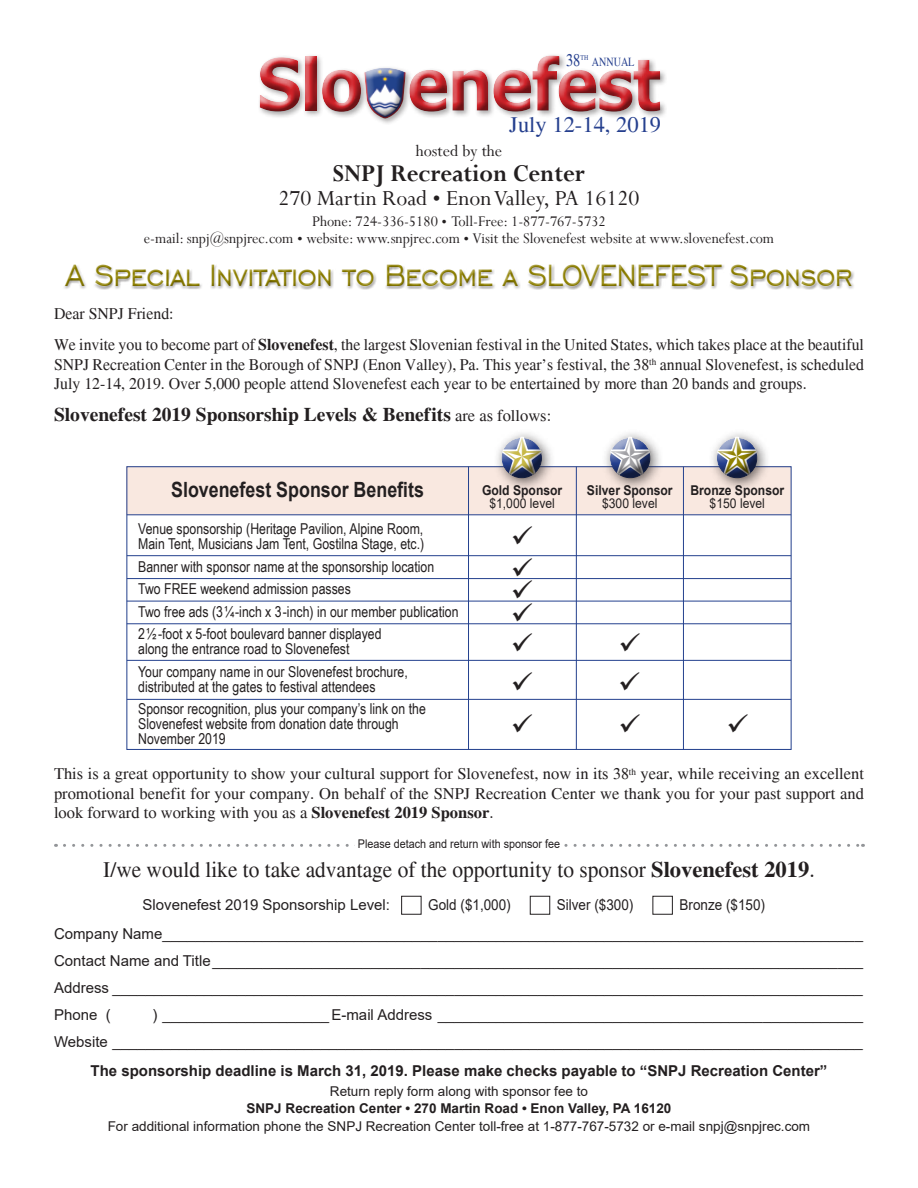
<style>
.page{position:relative;width:918px;height:1188px;background:#fff}
.page>*{position:absolute;margin:0;border:0;box-sizing:border-box;transform-origin:0 0}
.t1{font:700 72px "Verdana";letter-spacing:-.04em;color:#d1232a;scale:.9 1}
.t2{font:39px "Engravers Gothic BT";letter-spacing:-.02em;color:#8f8100;scale:.85 1}
.t3{font:700 27px "Perpetua";color:#231f20;scale:.93 1}
.t4{font:24px "Perpetua";color:#231f20}
.t5{font:22.5px "Times";color:#231f20;scale:.95 1}
.t6{font:22.5px "Times";color:#253f8e}
.t7{font:700 21px "Arial";color:#231f20;scale:.85 1}
.t8{font:700 19.5px "Times";color:#231f20}
.t9{font:18px "Perpetua";color:#231f20}
.t10{font:18px "Times";color:#253f8e;scale:.8 1}
.t11{font:16.5px/31.5px "Times";color:#231f20;scale:.96 1}
.t12{font:16.5px/19.5px "Times";color:#231f20;text-align:justify}
.t13{font:16.5px/16.5px "Perpetua";color:#231f20;text-align:center;scale:.96 1}
.t14{font:15px/27px "Arial";color:#231f20}
.t15{font:15px/22.5px "Arial Narrow";color:#231f20}
.t16{font:700 15px "Arial";color:#231f20}
.t17{font:15px "Arial";color:#231f20;scale:.9 1}
.t18{font:13.5px "Arial";color:#231f20}
.t19{font:700 13.5px "Arial";color:#231f20}
.t20{font:700 13.5px "Arial";color:#231f20;scale:.9 1}
.t21{font:13.5px "Arial";color:#231f20;scale:.9 1}
.t22{font:12.6px "Times";color:#253f8e;scale:.8 1}
.t23{font:12px "Arial";color:#231f20;scale:.9 1}
.t24{font:7.35px "Times";color:#253f8e;scale:.8 1}
.s1{font-weight:700}
.s2{font-weight:400;font-size:16.5px}
</style>
<div class="page">
<div style="left:62px;top:263px;width:793px;height:27px;background:#231f20;opacity:.45"></div>
<svg style="left:64px;top:844px;width:799px;height:3px"></svg>
<div style="left:355px;top:836px;width:208px;height:19px;background:#fff"></div>
<div style="left:401px;top:896px;width:21px;height:19px;border:1px solid #231f20"></div>
<div style="left:530px;top:896px;width:20px;height:19px;border:1px solid #231f20"></div>
<div style="left:652px;top:896px;width:21px;height:19px;border:1px solid #231f20"></div>
<div style="left:252px;top:50px;width:418px;height:71px;background:#231f20;opacity:.55"></div>
<div style="left:362px;top:65px;width:51px;height:61px;background:#231f20;opacity:.39"></div>
<div style="left:358px;top:58px;width:53px;height:54px;background:#fff;opacity:.8"></div>
<div style="left:363px;top:69px;width:48px;height:54px;background:#231f20;opacity:.55"></div>
<div style="left:127px;top:467px;width:664px;height:48px;background:#f9e8e0"></div>
<hr style="left:683px;top:467px;width:1px;height:283px;background:#24418e">
<hr style="left:576px;top:467px;width:1px;height:283px;background:#24418e">
<hr style="left:468px;top:467px;width:1px;height:283px;background:#24418e">
<hr style="left:127px;top:515px;width:664px;height:1px;background:#24418e">
<hr style="left:127px;top:555px;width:664px;height:1px;background:#24418e">
<hr style="left:127px;top:578px;width:664px;height:1px;background:#24418e">
<hr style="left:127px;top:601px;width:664px;height:1px;background:#24418e">
<hr style="left:127px;top:660px;width:664px;height:1px;background:#24418e">
<hr style="left:127px;top:624px;width:664px;height:1px;background:#24418e">
<hr style="left:127px;top:699px;width:664px;height:1px;background:#24418e">
<svg style="left:490px;top:433px;width:72px;height:56px"></svg>
<svg style="left:598px;top:433px;width:72px;height:56px"></svg>
<svg style="left:705px;top:433px;width:71px;height:56px"></svg>
<svg style="left:620px;top:698px;width:20px;height:2px"></svg>
<svg style="left:513px;top:555px;width:19px;height:70px"></svg>
<p class="t10" style="left:566px;top:50px;width:20px">38</p>
<p class="t24" style="left:580px;top:54px;width:11px">TH</p>
<p class="t22" style="left:592px;top:55px;width:55px">ANNUAL</p>
<h1 class="t1" style="left:256px;top:33px;width:452px">Slo enefest</h1>
<h3 class="t6" style="left:509px;top:111px;width:153px">July 12-14, 2019</h3>
<p class="t9" style="left:416px;top:139px;width:88px">hosted by the</p>
<h3 class="t3" style="left:333px;top:156px;width:272px">SNPJ Recreation Center</h3>
<h3 class="t4" style="left:278px;top:183px;width:363px">270 Martin Road • Enon Valley, PA 16120</h3>
<p class="t13" style="left:144px;top:213px;width:658px">Phone: 724-336-5180 • Toll-Free: 1-877-767-5732<br>e-mail: snpj@snpjrec.com • website: www.snpjrec.com • Visit the Slovenefest website at www.slovenefest.com</p>
<h2 class="t2" style="left:65px;top:254px;width:928px">A Special Invitation to Become a SLOVENEFEST Sponsor</h2>
<p class="t11" style="left:54px;top:298px;width:845px">Dear SNPJ Friend:<br>We invite you to become part of <span class="s1">Slovenefest</span>, the largest Slovenian festival in the United States, which takes place at the beautiful</p>
<p class="t11" style="left:54px;top:355px;width:845px;line-height:19.5px">SNPJ Recreation Center in the Borough of SNPJ (Enon Valley), Pa. This year’s festival, the 38<sup>th</sup> annual Slovenefest, is scheduled<br>July 12-14, 2019. Over 5,000 people attend Slovenefest each year to be entertained by more than 20 bands and groups.</p>
<h3 class="t8" style="left:54px;top:403px;width:499px">Slovenefest 2019 Sponsorship Levels &amp; Benefits <span class="s2">are as follows:</span></h3>
<h3 class="t7" style="left:171px;top:475px;width:299px">Slovenefest Sponsor Benefits</h3>
<p class="t15" style="left:138px;top:521px;width:288px;line-height:15px">Venue sponsorship (Heritage Pavilion, Alpine Room,<br>Main Tent, Musicians Jam Tent, Gostilna Stage, etc.)</p>
<p class="t15" style="left:138px;top:555px;width:322px">Banner with sponsor name at the sponsorship location Two FREE weekend admission passes<br>Two free ads (3¼-inch x 3-inch) in our member publication 2½-foot x 5-foot boulevard banner displayed</p>
<p class="t15" style="left:138px;top:637px;width:271px">along the entrance road to Slovenefest<br>Your company name in our Slovenefest brochure,</p>
<p class="t15" style="left:138px;top:675px;width:289px">distributed at the gates to festival attendees<br>Sponsor recognition, plus your company’s link on the</p>
<p class="t15" style="left:138px;top:716px;width:262px;line-height:15px">Slovenefest website from donation date through<br>November 2019</p>
<p class="t20" style="left:482px;top:480px;width:91px">Gold Sponsor</p>
<p class="t21" style="left:489px;top:494px;width:74px">$1,000 level</p>
<p class="t20" style="left:587px;top:480px;width:97px">Silver Sponsor</p>
<p class="t21" style="left:602px;top:494px;width:63px">$300 level</p>
<p class="t20" style="left:690px;top:480px;width:106px">Bronze Sponsor</p>
<p class="t21" style="left:710px;top:494px;width:63px">$150 level</p>
<p class="t12" style="left:54px;top:764px;width:812px">This is a great opportunity to show your cultural support for Slovenefest, now in its 38<sup>th</sup> year, while receiving an excellent promotional benefit for your company. On behalf of the SNPJ Recreation Center we thank you for your past support and look forward to working with you as a <span class="s1">Slovenefest 2019 Sponsor</span>.</p>
<h3 class="t5" style="left:103px;top:857px;width:750px">I/we would like to take advantage of the opportunity to sponsor <span class="s1">Slovenefest 2019</span>.</h3>
<p class="t14" style="left:54px;top:890px;width:811px;line-height:28.5px;text-indent:88px">Slovenefest 2019 Sponsorship Level:<br>Company Name____________________________________________________________________________________</p>
<p class="t14" style="left:54px;top:947px;width:811px;text-align:justify">Contact Name and Title______________________________________________________________________________ Address __________________________________________________________________________________________ Phone (</p>
<p class="t23" style="left:358px;top:836px;width:226px">Please detach and return with sponsor fee</p>
<p class="t17" style="left:428px;top:895px;width:93px">Gold ($1,000)</p>
<p class="t17" style="left:557px;top:895px;width:87px">Silver ($300)</p>
<p class="t17" style="left:680px;top:895px;width:97px">Bronze ($150)</p>
<p class="t14" style="left:54px;top:1001px;width:811px;text-align:right">) ____________________E-mail Address ___________________________________________________<br>Website __________________________________________________________________________________________</p>
<p class="t16" style="left:91px;top:1060px;width:738px">The sponsorship deadline is March 31, 2019. Please make checks payable to “SNPJ Recreation Center”</p>
<p class="t18" style="left:330px;top:1082px;width:260px">Return reply form along with sponsor fee to</p>
<p class="t19" style="left:247px;top:1099px;width:426px">SNPJ Recreation Center • 270 Martin Road • Enon Valley, PA 16120</p>
<p class="t18" style="left:108px;top:1117px;width:704px">For additional information phone the SNPJ Recreation Center toll-free at 1-877-767-5732 or e-mail snpj@snpjrec.com</p>
</div>
